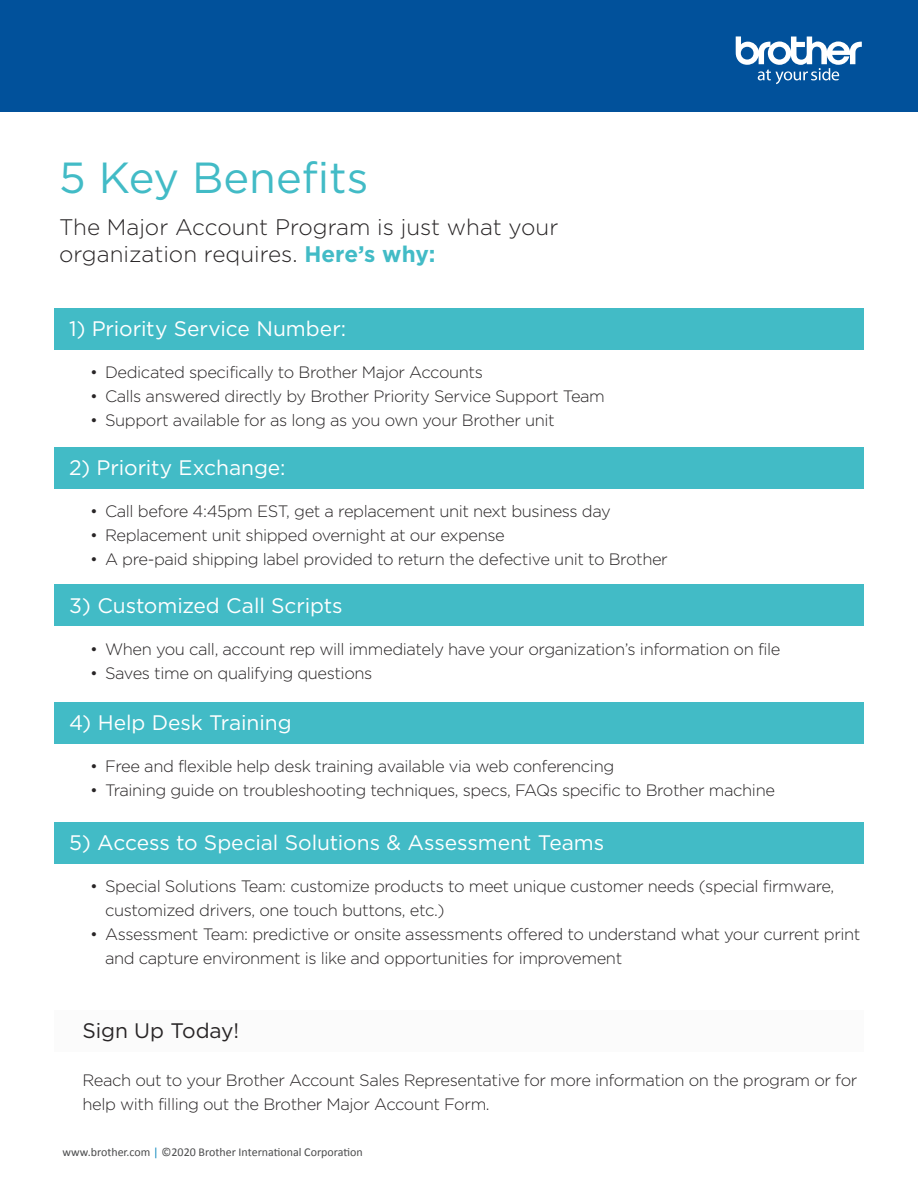
<style>
.page{position:relative;width:918px;height:1188px;background:#fff}
.page>*{position:absolute;margin:0;border:0;box-sizing:border-box;transform-origin:0 0}
.t1{font:43.5px "Gotham";color:#42bbc6}
.t2{font:300 22.5px/27px "Gotham";color:#282526}
.t3{font:21px "Gotham";letter-spacing:-.005em;color:#fff}
.t4{font:21px "Gotham";letter-spacing:-.005em;color:#282526}
.t5{font:300 16.5px/24px "Gotham";letter-spacing:-.025em;color:#282526}
.t6{font:12px "Calibri";color:#4b4c4d}
.s1{font-weight:700;color:#42bbc6}
.s2{color:#0e88be}
</style>
<div class="page">
<div style="left:0;top:0;width:918px;height:112px;background:#01519b"></div>
<svg style="left:736px;top:36px;width:126px;height:48px"></svg>
<div style="left:54px;top:308px;width:810px;height:42px;background:#42bbc6"></div>
<div style="left:54px;top:447px;width:810px;height:42px;background:#42bbc6"></div>
<div style="left:54px;top:584px;width:810px;height:42px;background:#42bbc6"></div>
<div style="left:54px;top:702px;width:810px;height:42px;background:#42bbc6"></div>
<div style="left:54px;top:822px;width:810px;height:42px;background:#42bbc6"></div>
<div style="left:54px;top:1010px;width:810px;height:42px;background:#fbfbfb"></div>
<p class="t1" style="left:59px;top:153px;width:311px">5 Key Benefits</p>
<p class="t2" style="left:59px;top:213px;width:501px">The Major Account Program is just what your organization requires. <span class="s1">Here’s why:</span></p>
<p class="t3" style="left:69px;top:317px;width:279px">1) Priority Service Number:</p>
<p class="t5" style="left:90px;top:360px;width:394px">• Dedicated specifically to Brother Major Accounts</p>
<p class="t5" style="left:90px;top:384px;width:516px">• Calls answered directly by Brother Priority Service Support Team</p>
<p class="t5" style="left:90px;top:408px;width:466px">• Support available for as long as you own your Brother unit</p>
<p class="t3" style="left:69px;top:456px;width:218px">2) Priority Exchange:</p>
<p class="t5" style="left:90px;top:499px;width:522px">• Call before 4:45pm EST, get a replacement unit next business day</p>
<p class="t5" style="left:90px;top:523px;width:416px">• Replacement unit shipped overnight at our expense</p>
<p class="t5" style="left:90px;top:547px;width:579px">• A pre-paid shipping label provided to return the defective unit to Brother</p>
<p class="t3" style="left:69px;top:594px;width:275px">3) Customized Call Scripts</p>
<p class="t5" style="left:90px;top:637px;width:692px">• When you call, account rep will immediately have your organization’s information on file</p>
<p class="t5" style="left:90px;top:661px;width:284px">• Saves time on qualifying questions</p>
<p class="t3" style="left:69px;top:711px;width:224px">4) Help Desk Training</p>
<p class="t5" style="left:90px;top:754px;width:526px">• Free and flexible help desk training available via web conferencing</p>
<p class="t5" style="left:90px;top:778px;width:686px">• Training guide on troubleshooting techniques, specs, FAQs specific to Brother machine</p>
<p class="t3" style="left:69px;top:831px;width:537px">5) Access to Special Solutions &amp; Assessment Teams</p>
<p class="t5" style="left:105px;top:874px;width:731px;text-indent:-15px">• Special Solutions Team: customize products to meet unique customer needs (special firmware, customized drivers, one touch buttons, etc.)</p>
<p class="t5" style="left:105px;top:922px;width:757px;text-indent:-15px">• Assessment Team: predictive or onsite assessments offered to understand what your current print and capture environment is like and opportunities for improvement</p>
<p class="t4" style="left:83px;top:1019px;width:158px">Sign Up Today!</p>
<p class="t5" style="left:83px;top:1068px;width:776px">Reach out to your Brother Account Sales Representative for more information on the program or for help with filling out the Brother Major Account Form.</p>
<p class="t6" style="left:63px;top:1144px;width:302px">www.brother.com <span class="s2">|</span> ©2020 Brother International Corporation</p>
</div>
